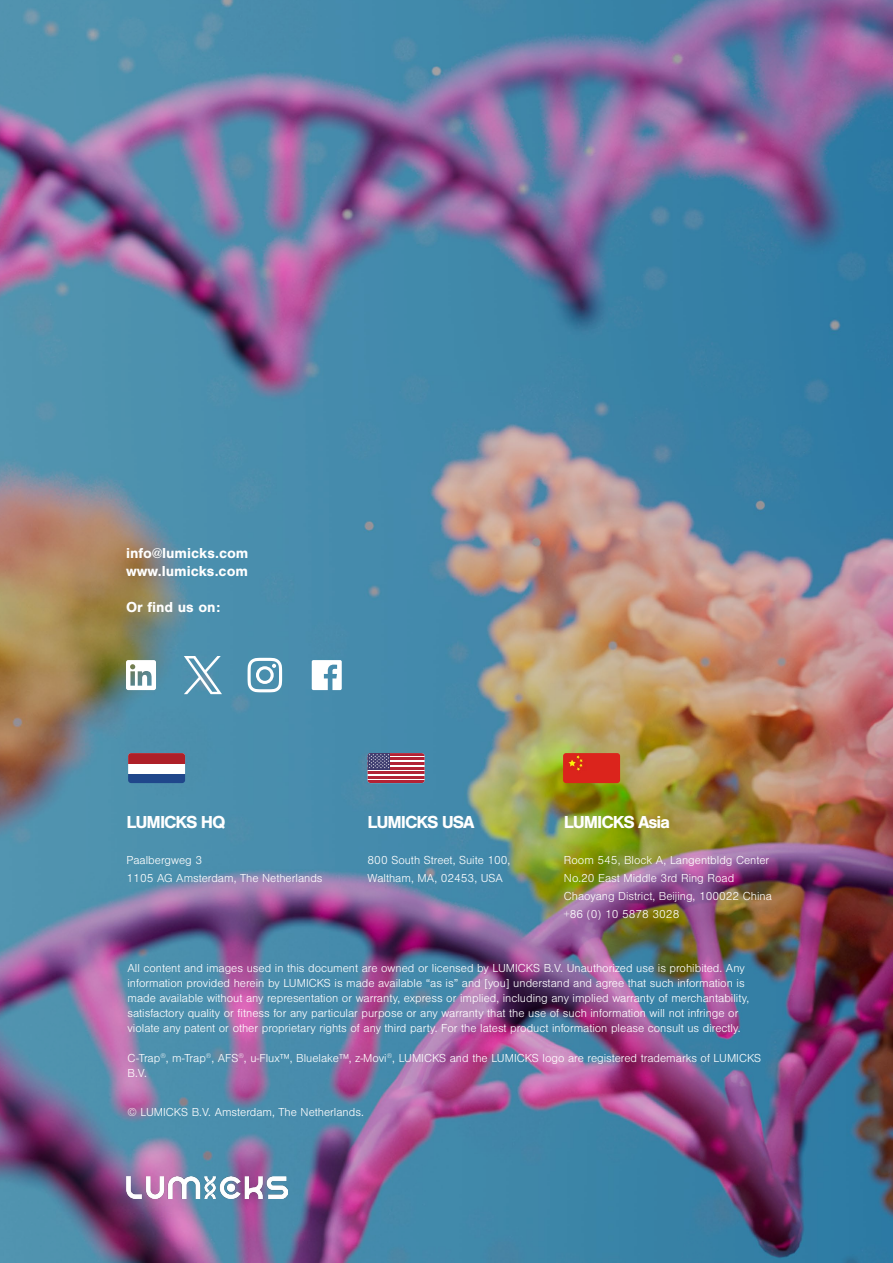
<style>
.page{position:relative;width:893px;height:1263px;background:#fff}
.page>*{position:absolute;margin:0;border:0;box-sizing:border-box;transform-origin:0 0}
.t1{font:700 18px "Nimbus San";letter-spacing:-.06em;color:#fff}
.t2{font:700 15px/18px "Nimbus San";color:#fff}
.t3{font:300 12px/15px "Nimbus San";color:#fff}
</style>
<div class="page">
<img style="left:0;top:0;width:893px;height:1263px">
<img style="left:127px;top:1176px;width:161px;height:23px">
<svg style="left:312px;top:660px;width:30px;height:30px"></svg>
<svg style="left:248px;top:658px;width:34px;height:34px"></svg>
<svg style="left:184px;top:656px;width:38px;height:38px"></svg>
<svg style="left:126px;top:660px;width:30px;height:30px"></svg>
<svg style="left:128px;top:773px;width:57px;height:10px"></svg>
<div style="left:128px;top:753px;width:57px;height:20px;background:#fff"></div>
<div style="left:128px;top:753px;width:57px;height:10px;background:#ae1f28"></div>
<svg style="left:368px;top:753px;width:57px;height:30px"></svg>
<img style="left:563px;top:753px;width:57px;height:30px">
<p class="t2" style="left:126px;top:544px;width:124px">info@lumicks.com www.lumicks.com</p>
<p class="t2" style="left:126px;top:598px;width:96px">Or find us on:</p>
<h1 class="t1" style="left:127px;top:812px;width:100px">LUMICKS HQ</h1>
<p class="t3" style="left:127px;top:851px;width:197px;line-height:18px">Paalbergweg 3<br>1105 AG Amsterdam, The Netherlands</p>
<h1 class="t1" style="left:368px;top:812px;width:109px">LUMICKS USA</h1>
<p class="t3" style="left:368px;top:851px;width:144px;line-height:18px">800 South Street, Suite 100,<br>Waltham, MA, 02453, USA</p>
<h1 class="t1" style="left:564px;top:812px;width:108px">LUMICKS Asia</h1>
<p class="t3" style="left:564px;top:851px;width:210px;line-height:18px">Room 545, Block A, Langentbldg Center<br>No.20 East Middle 3rd Ring Road<br>Chaoyang District, Beijing, 100022 China +86 (0) 10 5878 3028</p>
<p class="t3" style="left:128px;top:961px;width:623px">All content and images used in this document are owned or licensed by LUMICKS B.V. Unauthorized use is prohibited. Any information provided herein by LUMICKS is made available “as is” and [you] understand and agree that such information is made available without any representation or warranty, express or implied, including any implied warranty of merchantability, satisfactory quality or fitness for any particular purpose or any warranty that the use of such information will not infringe or violate any patent or other proprietary rights of any third party. For the latest product information please consult us directly.</p>
<p class="t3" style="left:128px;top:1051px;width:635px">C-Trap<sup>®</sup>, m-Trap<sup>®</sup>, AFS<sup>®</sup>, u-Flux™, Bluelake™, z-Movi<sup>®</sup>, LUMICKS and the LUMICKS logo are registered trademarks of LUMICKS<br>B.V.</p>
<p class="t3" style="left:128px;top:1105px;width:238px">© LUMICKS B.V. Amsterdam, The Netherlands.</p>
</div>
